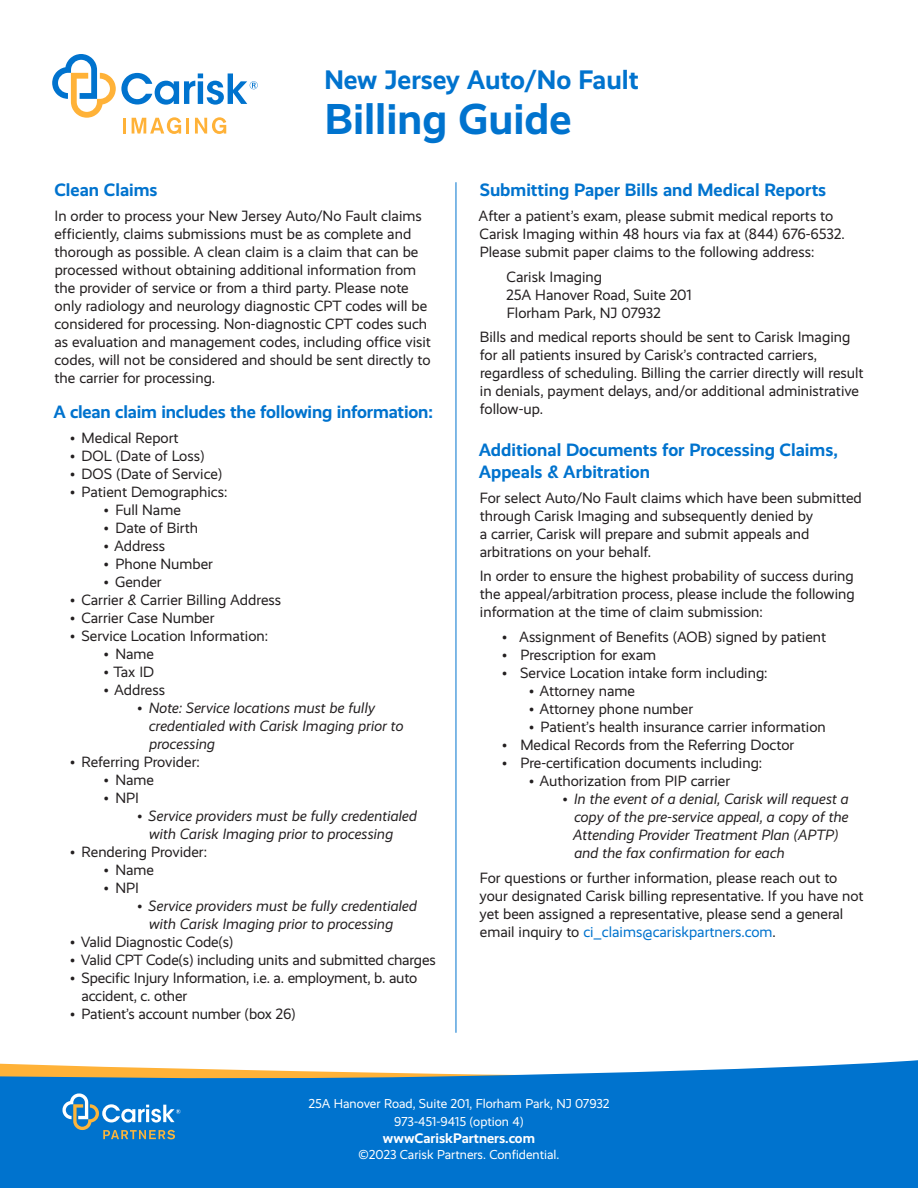
<style>
.page{position:relative;width:918px;height:1188px;background:#fff}
.page>*{position:absolute;margin:0;border:0;box-sizing:border-box;transform-origin:0 0}
.t1{font:700 43.5px "Realist";color:#0073ce}
.t2{font:700 27px "Realist";color:#0073ce}
.t3{font:700 18px/21.6px "Realist";color:#0073ce}
.t4{font:15px/18px "Realist";color:#231f20}
.t5{font:italic 15px/18px "Realist";color:#231f20}
.t6{font:700 13.95px "Realist";color:#fff}
.t7{font:13.05px/18.1px "Realist";color:#fff;text-align:center}
.s1{color:#0073ce}
</style>
<div class="page">
<div style="left:0;top:1060px;width:918px;height:128px;background:#0073ce"></div>
<svg style="left:52px;top:54px;width:206px;height:80px"></svg>
<svg style="left:0;top:1062px;width:918px;height:77px;background:#2b86ca"></svg>
<hr style="left:456px;top:182px;width:1px;height:851px;background:#0073ce">
<p class="t2" style="left:324px;top:64px;width:316px">New Jersey Auto/No Fault</p>
<p class="t1" style="left:325px;top:93px;width:248px">Billing Guide</p>
<p class="t3" style="left:54px;top:179px;width:105px">Clean Claims</p>
<p class="t4" style="left:54px;top:207px;width:378px">In order to process your New Jersey Auto/No Fault claims efficiently, claims submissions must be as complete and thorough as possible. A clean claim is a claim that can be processed without obtaining additional information from the provider of service or from a third party. Please note only radiology and neurology diagnostic CPT codes will be considered for processing. Non-diagnostic CPT codes such as evaluation and management codes, including office visit codes, will not be considered and should be sent directly to the carrier for processing.</p>
<p class="t3" style="left:53px;top:401px;width:381px">A clean claim includes the following information:</p>
<p class="t4" style="left:70px;top:429px;width:110px">• Medical Report</p>
<p class="t4" style="left:70px;top:447px;width:136px">• DOL (Date of Loss)</p>
<p class="t4" style="left:70px;top:465px;width:154px">• DOS (Date of Service)</p>
<p class="t4" style="left:70px;top:483px;width:159px">• Patient Demographics:</p>
<p class="t4" style="left:104px;top:501px;width:79px">• Full Name</p>
<p class="t4" style="left:104px;top:519px;width:96px">• Date of Birth</p>
<p class="t4" style="left:104px;top:537px;width:63px">• Address</p>
<p class="t4" style="left:104px;top:555px;width:111px">• Phone Number</p>
<p class="t4" style="left:104px;top:573px;width:59px">• Gender</p>
<p class="t4" style="left:70px;top:591px;width:213px">• Carrier &amp; Carrier Billing Address</p>
<p class="t4" style="left:70px;top:609px;width:146px">• Carrier Case Number</p>
<p class="t4" style="left:70px;top:627px;width:200px">• Service Location Information:</p>
<p class="t4" style="left:104px;top:645px;width:52px">• Name</p>
<p class="t4" style="left:104px;top:663px;width:52px">• Tax ID</p>
<p class="t4" style="left:104px;top:681px;width:63px">• Address</p>
<p class="t5" style="left:149px;top:699px;width:256px;text-indent:-12px">• Note: Service locations must be fully credentialed with Carisk Imaging prior to processing</p>
<p class="t4" style="left:70px;top:753px;width:131px">• Referring Provider:</p>
<p class="t4" style="left:104px;top:771px;width:52px">• Name</p>
<p class="t4" style="left:104px;top:789px;width:37px">• NPI</p>
<p class="t5" style="left:149px;top:807px;width:270px;text-indent:-12px">• Service providers must be fully credentialed with Carisk Imaging prior to processing</p>
<p class="t4" style="left:70px;top:843px;width:138px">• Rendering Provider:</p>
<p class="t4" style="left:104px;top:861px;width:52px">• Name</p>
<p class="t4" style="left:104px;top:879px;width:37px">• NPI</p>
<p class="t5" style="left:149px;top:897px;width:270px;text-indent:-12px">• Service providers must be fully credentialed with Carisk Imaging prior to processing</p>
<p class="t4" style="left:70px;top:933px;width:165px">• Valid Diagnostic Code(s)</p>
<p class="t4" style="left:70px;top:951px;width:367px">• Valid CPT Code(s) including units and submitted charges</p>
<p class="t4" style="left:81px;top:969px;width:337px;text-indent:-11px">• Specific Injury Information, i.e. a. employment, b. auto accident, c. other</p>
<p class="t4" style="left:70px;top:1005px;width:227px">• Patient’s account number (box 26)</p>
<p class="t3" style="left:480px;top:179px;width:348px">Submitting Paper Bills and Medical Reports</p>
<p class="t4" style="left:479px;top:207px;width:368px">After a patient’s exam, please submit medical reports to<br>Carisk Imaging within 48 hours via fax at (844) 676-6532.<br>Please submit paper claims to the following address:</p>
<p class="t4" style="left:506px;top:268px;width:187px">Carisk Imaging<br>25A Hanover Road, Suite 201<br>Florham Park, NJ 07932</p>
<p class="t4" style="left:480px;top:328px;width:385px">Bills and medical reports should be sent to Carisk Imaging for all patients insured by Carisk’s contracted carriers, regardless of scheduling. Billing the carrier directly will result in denials, payment delays, and/or additional administrative follow-up.</p>
<p class="t3" style="left:479px;top:439px;width:361px">Additional Documents for Processing Claims,<br>Appeals &amp; Arbitration</p>
<p class="t4" style="left:480px;top:489px;width:384px">For select Auto/No Fault claims which have been submitted through Carisk Imaging and subsequently denied by<br>a carrier, Carisk will prepare and submit appeals and arbitrations on your behalf.</p>
<p class="t4" style="left:480px;top:567px;width:376px;text-align:justify">In order to ensure the highest probability of success during the appeal/arbitration process, please include the following information at the time of claim submission:</p>
<p class="t4" style="left:502px;top:628px;width:326px">• Assignment of Benefits (AOB) signed by patient</p>
<p class="t4" style="left:502px;top:646px;width:156px">• Prescription for exam</p>
<p class="t4" style="left:502px;top:664px;width:267px">• Service Location intake form including:</p>
<p class="t4" style="left:529px;top:682px;width:107px">• Attorney name</p>
<p class="t4" style="left:529px;top:700px;width:166px">• Attorney phone number</p>
<p class="t4" style="left:529px;top:718px;width:298px">• Patient’s health insurance carrier information</p>
<p class="t4" style="left:502px;top:736px;width:294px">• Medical Records from the Referring Doctor</p>
<p class="t4" style="left:502px;top:754px;width:262px">• Pre-certification documents including:</p>
<p class="t4" style="left:529px;top:772px;width:203px">• Authorization from PIP carrier</p>
<p class="t5" style="left:573px;top:790px;width:277px;text-indent:-10px">• In the event of a denial, Carisk will request a copy of the pre-service appeal, a copy of the Attending Provider Treatment Plan (APTP) and the fax confirmation for each</p>
<p class="t4" style="left:480px;top:869px;width:386px">For questions or further information, please reach out to your designated Carisk billing representative. If you have not yet been assigned a representative, please send a general email inquiry to <span class="s1">ci_claims@cariskpartners.com</span>.</p>
<p class="t7" style="left:308px;top:1095px;width:303px">25A Hanover Road, Suite 201, Florham Park, NJ 07932<br>973-451-9415 (option 4)</p>
<p class="t6" style="left:383px;top:1130px;width:154px">wwwCariskPartners.com</p>
<p class="t7" style="left:359px;top:1145px;width:202px">©2023 Carisk Partners. Confidential.</p>
</div>
